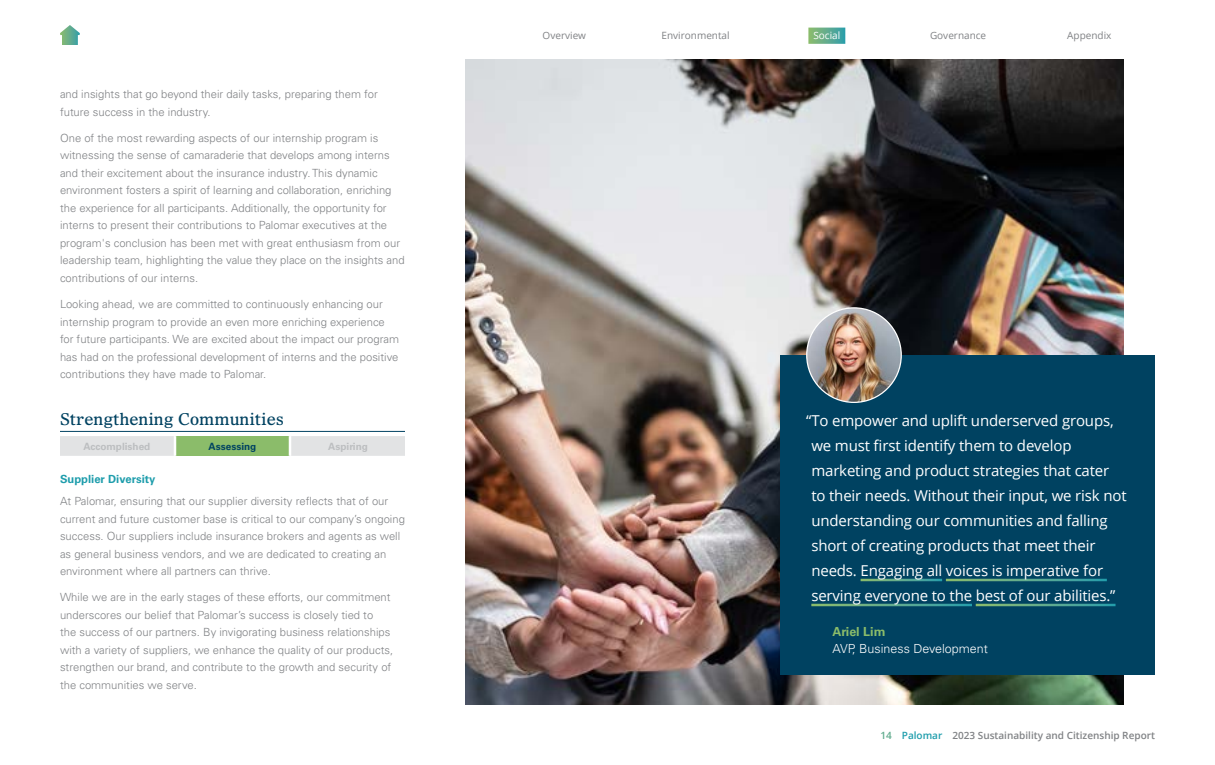
<style>
.page{position:relative;width:1215px;height:765px;background:#fff}
.page>*{position:absolute;margin:0;border:0;box-sizing:border-box;transform-origin:0 0}
.t1{font:16.25px "Olympian LT Std";color:#004261}
.t2{font:15px/25px "Open Sans";letter-spacing:-.01em;color:#fff}
.t3{font:300 12.5px "Univers LT Std";color:#fff}
.t4{font:700 12.5px "Univers LT Std";color:#8bbc6a}
.t5{font:300 11.25px/17.5px "Univers LT Std";color:#808285}
.t6{font:700 11.25px "Univers LT Std";color:#1e9dac}
.t7{font:600 10px "Open Sans";color:#808285}
.t8{font:10px "Open Sans";color:#808285}
.t9{font:700 10px "Univers LT Std";color:#bcbec0}
.t10{font:700 10px "Univers LT Std";color:#004261}
.t11{font:10px "Open Sans";color:#fff}
.s1{color:#61ac8e}
.s2{color:#1e9dac}
</style>
<div class="page">
<svg style="left:808px;top:28px;width:37px;height:16px"></svg>
<svg style="left:60px;top:25px;width:20px;height:20px"></svg>
<div style="left:60px;top:436px;width:345px;height:20px;background:#e2e3e4"></div>
<div style="left:175px;top:436px;width:115px;height:20px;background:#8bbc6a"></div>
<hr style="left:174px;top:436px;width:2px;height:20px;background:#fff">
<hr style="left:289px;top:436px;width:2px;height:20px;background:#fff">
<hr style="left:60px;top:431px;width:345px;height:1px;background:#004261">
<img style="left:465px;top:60px;width:659px;height:645px">
<div style="left:780px;top:356px;width:375px;height:319px;background:#004261"></div>
<hr style="left:861px;top:579px;width:81px;height:2px;background:#fff">
<hr style="left:946px;top:579px;width:161px;height:2px;background:#fff">
<hr style="left:811px;top:604px;width:161px;height:2px;background:#fff">
<hr style="left:976px;top:604px;width:140px;height:2px;background:#fff">
<img style="left:807px;top:308px;width:94px;height:94px;border-radius:47px">
<p class="t5" style="left:60px;top:85px;width:319px">and insights that go beyond their daily tasks, preparing them for future success in the industry.</p>
<p class="t5" style="left:60px;top:129px;width:346px">One of the most rewarding aspects of our internship program is witnessing the sense of camaraderie that develops among interns and their excitement about the insurance industry. This dynamic environment fosters a spirit of learning and collaboration, enriching the experience for all participants. Additionally, the opportunity for interns to present their contributions to Palomar executives at the program's conclusion has been met with great enthusiasm from our leadership team, highlighting the value they place on the insights and contributions of our interns.</p>
<p class="t5" style="left:60px;top:295px;width:341px">Looking ahead, we are committed to continuously enhancing our internship program to provide an even more enriching experience for future participants. We are excited about the impact our program has had on the professional development of interns and the positive contributions they have made to Palomar.</p>
<h1 class="t1" style="left:60px;top:409px;width:225px">Strengthening Communities</h1>
<p class="t9" style="left:83px;top:440px;width:69px">Accomplished</p>
<p class="t10" style="left:209px;top:440px;width:49px">Assessing</p>
<p class="t9" style="left:328px;top:440px;width:41px">Aspiring</p>
<p class="t6" style="left:60px;top:473px;width:97px">Supplier Diversity</p>
<p class="t5" style="left:60px;top:492px;width:347px">At Palomar, ensuring that our supplier diversity reflects that of our current and future customer base is critical to our company’s ongoing success. Our suppliers include insurance brokers and agents as well as general business vendors, and we are dedicated to creating an environment where all partners can thrive.</p>
<p class="t5" style="left:60px;top:589px;width:335px">While we are in the early stages of these efforts, our commitment underscores our belief that Palomar’s success is closely tied to<br>the success of our partners. By invigorating business relationships with a variety of suppliers, we enhance the quality of our products, strengthen our brand, and contribute to the growth and security of the communities we serve.</p>
<p class="t8" style="left:543px;top:28px;width:45px">Overview</p>
<p class="t8" style="left:662px;top:28px;width:70px">Environmental</p>
<p class="t11" style="left:813px;top:28px;width:28px">Social</p>
<p class="t8" style="left:930px;top:28px;width:58px">Governance</p>
<p class="t8" style="left:1067px;top:28px;width:46px">Appendix</p>
<p class="t2" style="left:811px;top:408px;width:317px;text-indent:-5px">“To empower and uplift underserved groups, we must first identify them to develop marketing and product strategies that cater to their needs. Without their input, we risk not understanding our communities and falling short of creating products that meet their needs. Engaging all voices is imperative for serving everyone to the best of our abilities.”</p>
<p class="t4" style="left:832px;top:625px;width:54px">Ariel Lim</p>
<p class="t3" style="left:832px;top:641px;width:157px">AVP, Business Development</p>
<p class="t7" style="left:880px;top:728px;width:276px"><span class="s1">14</span> <span class="s2">Palomar</span> 2023 Sustainability and Citizenship Report</p>
</div>
